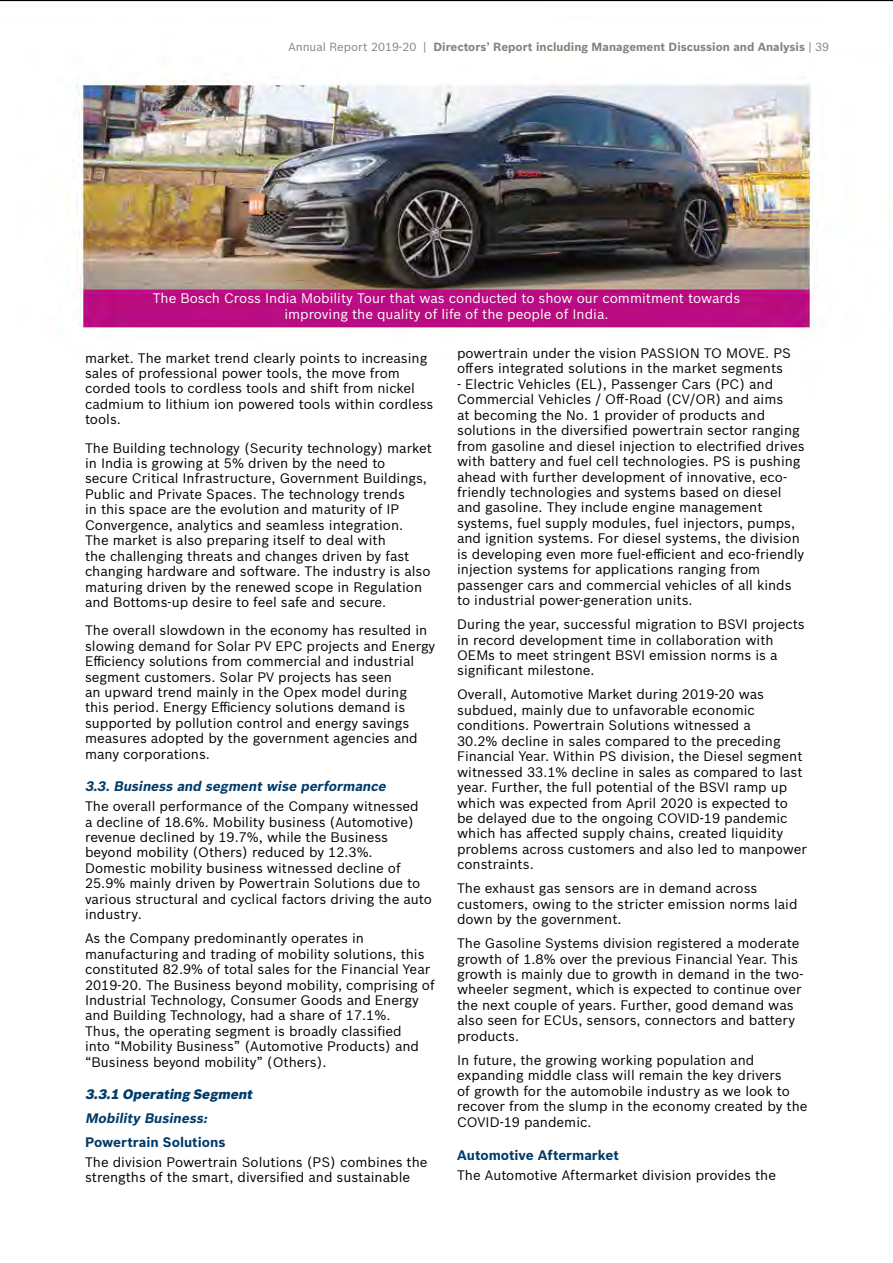
<style>
.page{position:relative;width:893px;height:1263px;background:#fff}
.page>*{position:absolute;margin:0;border:0;box-sizing:border-box;transform-origin:0 0}
.t1{font:13.5px/15.5px "Bosch Sans";color:#000}
.t2{font:13.5px/16.2px "Bosch Sans";color:#fff;text-align:center}
.t3{font:italic 700 13.5px "Bosch Sans";color:#003b6a}
.t4{font:700 13.5px "Bosch Sans";color:#003b6a}
.t5{font:italic 900 13.5px "Bosch Sans";color:#003b6a}
.t6{font:700 11.55px "Bosch Sans";color:#808285}
.s1{font-weight:400}
</style>
<div class="page">
<img style="left:0;top:0;width:893px;height:332px">
<p class="t6" style="left:288px;top:38px;width:542px"><span class="s1">Annual Report 2019-20 |</span> Directors’ Report including Management Discussion and Analysis <span class="s1">| 39</span></p>
<p class="t2" style="left:153px;top:289px;width:589px">The Bosch Cross India Mobility Tour that was conducted to show our commitment towards improving the quality of life of the people of India.</p>
<p class="t1" style="left:85px;top:349px;width:350px">market. The market trend clearly points to increasing sales of professional power tools, the move from corded tools to cordless tools and shift from nickel cadmium to lithium ion powered tools within cordless tools.</p>
<p class="t1" style="left:85px;top:439px;width:348px">The Building technology (Security technology) market in India is growing at 5% driven by the need to<br>secure Critical Infrastructure, Government Buildings, Public and Private Spaces. The technology trends<br>in this space are the evolution and maturity of IP Convergence, analytics and seamless integration.<br>The market is also preparing itself to deal with<br>the challenging threats and changes driven by fast changing hardware and software. The industry is also maturing driven by the renewed scope in Regulation and Bottoms-up desire to feel safe and secure.</p>
<p class="t1" style="left:85px;top:622px;width:352px">The overall slowdown in the economy has resulted in slowing demand for Solar PV EPC projects and Energy Efficiency solutions from commercial and industrial segment customers. Solar PV projects has seen<br>an upward trend mainly in the Opex model during<br>this period. Energy Efficiency solutions demand is supported by pollution control and energy savings measures adopted by the government agencies and many corporations.</p>
<p class="t3" style="left:85px;top:776px;width:306px">3.3.Business and segmentwise performance</p>
<p class="t1" style="left:85px;top:797px;width:348px">The overall performance of the Company witnessed<br>a decline of 18.6%. Mobility business (Automotive) revenue declined by 19.7%, while the Business beyond mobility (Others) reduced by 12.3%.<br>Domestic mobility business witnessed decline of 25.9% mainly driven by Powertrain Solutions due to various structural and cyclical factors driving the auto industry.</p>
<p class="t1" style="left:85px;top:930px;width:351px">As the Company predominantly operates in manufacturing and trading of mobility solutions, this constituted 82.9% of total sales for the Financial Year 2019-20. The Business beyond mobility, comprising of Industrial Technology, Consumer Goods and Energy and Building Technology, had a share of 17.1%.<br>Thus, the operating segment is broadly classified<br>into “Mobility Business” (Automotive Products) and “Business beyond mobility” (Others).</p>
<p class="t5" style="left:85px;top:1084px;width:172px">3.3.1 Operating Segment</p>
<p class="t3" style="left:85px;top:1108px;width:127px">Mobility Business:</p>
<p class="t4" style="left:85px;top:1132px;width:142px">Powertrain Solutions</p>
<p class="t1" style="left:85px;top:1153px;width:344px">The division Powertrain Solutions (PS) combines the strengths of the smart, diversified and sustainable</p>
<p class="t1" style="left:457px;top:344px;width:335px">powertrain under the vision PASSION TO MOVE. PS offers integrated solutions in the market segments</p>
<p class="t1" style="left:457px;top:375px;width:349px">- Electric Vehicles (EL), Passenger Cars (PC) and Commercial Vehicles / Off-Road (CV/OR) and aims<br>at becoming the No. 1 provider of products and solutions in the diversified powertrain sector ranging from gasoline and diesel injection to electrified drives with battery and fuel cell technologies. PS is pushing ahead with further development of innovative, eco&shy;friendly technologies and systems based on diesel and gasoline. They include engine management systems, fuel supply modules, fuel injectors, pumps, and ignition systems. For diesel systems, the division is developing even more fuel-efficient and eco-friendly injection systems for applications ranging from passenger cars and commercial vehicles of all kinds to industrial power-generation units.</p>
<p class="t1" style="left:457px;top:615px;width:349px">During the year, successful migration to BSVI projects in record development time in collaboration with OEMs to meet stringent BSVI emission norms is a significant milestone.</p>
<p class="t1" style="left:457px;top:686px;width:351px">Overall, Automotive Market during 2019-20 was subdued, mainly due to unfavorable economic conditions. Powertrain Solutions witnessed a<br>30.2% decline in sales compared to the preceding Financial Year. Within PS division, the Diesel segment witnessed 33.1% decline in sales as compared to last year. Further, the full potential of the BSVI ramp up which was expected from April 2020 is expected to be delayed due to the ongoing COVID-19 pandemic which has affected supply chains, created liquidity problems across customers and also led to manpower constraints.</p>
<p class="t1" style="left:457px;top:880px;width:342px">The exhaust gas sensors are in demand across customers, owing to the stricter emission norms laid down by the government.</p>
<p class="t1" style="left:457px;top:934px;width:348px">The Gasoline Systems division registered a moderate growth of 1.8% over the previous Financial Year. This growth is mainly due to growth in demand in the two&shy;wheeler segment, which is expected to continue over the next couple of years. Further, good demand was also seen for ECUs, sensors, connectors and battery products.</p>
<p class="t1" style="left:457px;top:1051px;width:352px">In future, the growing working population and expanding middle class will remain the key drivers<br>of growth for the automobile industry as we look to recover from the slump in the economy created by the COVID-19 pandemic.</p>
<p class="t4" style="left:457px;top:1144px;width:163px">Automotive Aftermarket</p>
<p class="t1" style="left:457px;top:1166px;width:320px">The Automotive Aftermarket division provides the</p>
</div>
